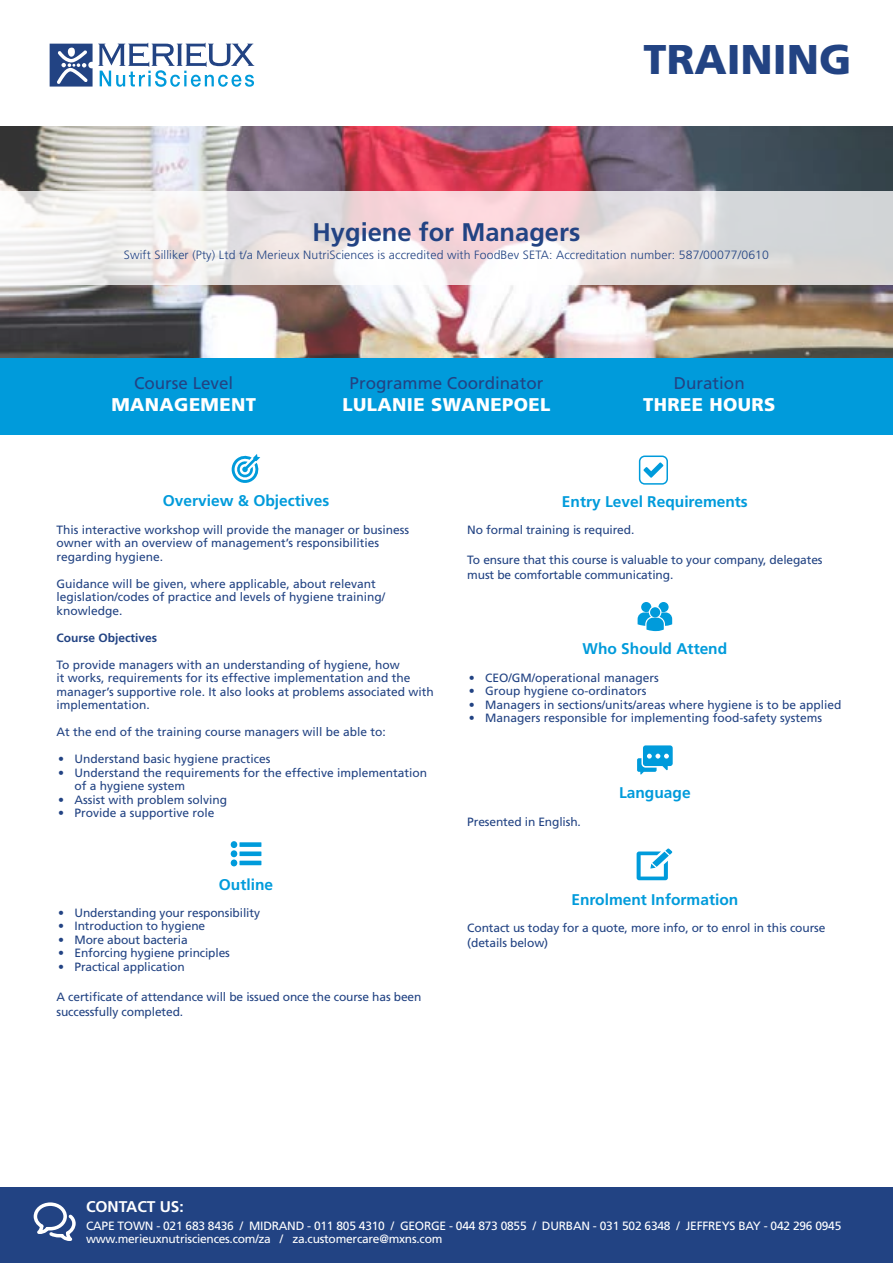
<style>
.page{position:relative;width:893px;height:1263px;background:#fff}
.page>*{position:absolute;margin:0;border:0;box-sizing:border-box;transform-origin:0 0}
.t1{font:900 41.55px "Frutiger LT Std";color:#224383}
.t2{font:700 25.5px "Frutiger LT Std";color:#224383}
.t3{font:900 18.45px "Frutiger LT Std";letter-spacing:.02em;color:#fff}
.t4{font:16.95px "Frutiger LT Std";color:#224383}
.t5{font:700 15.45px "Frutiger LT Std";color:#009bdb}
.t6{font:700 15.45px "Frutiger LT Std";color:#fff}
.t7{font:12px/13.5px "Frutiger LT Std";color:#224383}
.t8{font:12px/13.5px "Frutiger LT Std";letter-spacing:-.02em;color:#fff}
.t9{font:300 12px "Frutiger LT Std";letter-spacing:.01em;color:#224383}
.t10{font:700 12px "Frutiger LT Std";color:#224383}
</style>
<div class="page">
<svg style="left:231px;top:454px;width:29px;height:29px"></svg>
<div style="left:0;top:1187px;width:893px;height:76px;background:#224383"></div>
<img style="left:0;top:127px;width:893px;height:231px">
<svg style="left:0;top:191px;width:893px;height:94px"></svg>
<div style="left:0;top:358px;width:893px;height:77px;background:#009bdb"></div>
<svg style="left:50px;top:43px;width:204px;height:44px"></svg>
<svg style="left:34px;top:1202px;width:42px;height:39px"></svg>
<svg style="left:231px;top:841px;width:30px;height:25px"></svg>
<svg style="left:638px;top:455px;width:30px;height:30px"></svg>
<svg style="left:638px;top:602px;width:34px;height:29px"></svg>
<svg style="left:637px;top:745px;width:36px;height:29px"></svg>
<svg style="left:637px;top:848px;width:35px;height:32px"></svg>
<h2 class="t2" style="left:313px;top:217px;width:269px">Hygiene for Managers</h2>
<h1 class="t1" style="left:644px;top:34px;width:209px">TRAINING</h1>
<p class="t9" style="left:124px;top:248px;width:647px">Swift Silliker (Pty) Ltd t/a Merieux NutriSciences is accredited with FoodBev SETA: Accreditation number: 587/00077/0610</p>
<h3 class="t4" style="left:134px;top:373px;width:101px">Course Level</h3>
<h3 class="t3" style="left:111px;top:393px;width:146px">MANAGEMENT</h3>
<h3 class="t4" style="left:350px;top:373px;width:195px">Programme Coordinator</h3>
<h3 class="t3" style="left:343px;top:393px;width:209px">LULANIE SWANEPOEL</h3>
<h3 class="t4" style="left:674px;top:373px;width:72px">Duration</h3>
<h3 class="t3" style="left:643px;top:393px;width:134px">THREE HOURS</h3>
<p class="t5" style="left:163px;top:492px;width:168px">Overview &amp; Objectives</p>
<p class="t5" style="left:562px;top:492px;width:187px">Entry Level Requirements</p>
<p class="t7" style="left:56px;top:523px;width:354px">This interactive workshop will provide the manager or business owner with an overview of management’s responsibilities regarding hygiene.</p>
<p class="t7" style="left:56px;top:577px;width:330px">Guidance will be given, where applicable, about relevant legislation/codes of practice and levels of hygiene training/ knowledge.</p>
<p class="t10" style="left:56px;top:630px;width:102px">Course Objectives</p>
<p class="t7" style="left:56px;top:658px;width:379px">To provide managers with an understanding of hygiene, how<br>it works, requirements for its effective implementation and the manager’s supportive role. It also looks at problems associated with implementation.</p>
<p class="t7" style="left:56px;top:725px;width:331px">At the end of the training course managers will be able to:</p>
<p class="t7" style="left:58px;top:752px;width:214px">• Understand basic hygiene practices</p>
<p class="t7" style="left:74px;top:766px;width:354px;text-indent:-16px">• Understand the requirements for the effective implementation of a hygiene system</p>
<p class="t7" style="left:58px;top:793px;width:171px">• Assist with problem solving</p>
<p class="t7" style="left:58px;top:806px;width:158px">• Provide a supportive role</p>
<p class="t5" style="left:219px;top:875px;width:56px">Outline</p>
<p class="t7" style="left:58px;top:906px;width:204px">• Understanding your responsibility</p>
<p class="t7" style="left:58px;top:919px;width:149px">• Introduction to hygiene</p>
<p class="t7" style="left:58px;top:933px;width:131px">• More about bacteria</p>
<p class="t7" style="left:58px;top:946px;width:173px">• Enforcing hygiene principles</p>
<p class="t7" style="left:58px;top:960px;width:128px">• Practical application</p>
<p class="t7" style="left:56px;top:989px;width:366px;line-height:15px">A certificate of attendance will be issued once the course has been successfully completed.</p>
<p class="t7" style="left:467px;top:523px;width:169px">No formal training is required.</p>
<p class="t7" style="left:467px;top:552px;width:357px;line-height:15px">To ensure that this course is valuable to your company, delegates must be comfortable communicating.</p>
<p class="t5" style="left:582px;top:640px;width:146px">Who Should Attend</p>
<p class="t7" style="left:469px;top:671px;width:191px">• CEO/GM/operational managers</p>
<p class="t7" style="left:469px;top:684px;width:179px">• Group hygiene co-ordinators</p>
<p class="t7" style="left:469px;top:698px;width:374px">• Managers in sections/units/areas where hygiene is to be applied</p>
<p class="t7" style="left:469px;top:711px;width:355px">• Managers responsible for implementing food-safety systems</p>
<p class="t7" style="left:467px;top:815px;width:115px">Presented in English.</p>
<p class="t5" style="left:619px;top:783px;width:73px">Language</p>
<p class="t5" style="left:571px;top:890px;width:168px">Enrolment Information</p>
<p class="t7" style="left:467px;top:920px;width:360px;line-height:15px">Contact us today for a quote, more info, or to enrol in this course (details below)</p>
<p class="t6" style="left:86px;top:1197px;width:99px">CONTACT US:</p>
<p class="t8" style="left:86px;top:1219px;width:757px">CAPE TOWN - 021 683 8436 / MIDRAND - 011 805 4310 / GEORGE - 044 873 0855 / DURBAN - 031 502 6348 / JEFFREYS BAY - 042 296 0945 www.merieuxnutrisciences.com/za / za.customercare@mxns.com</p>
</div>
